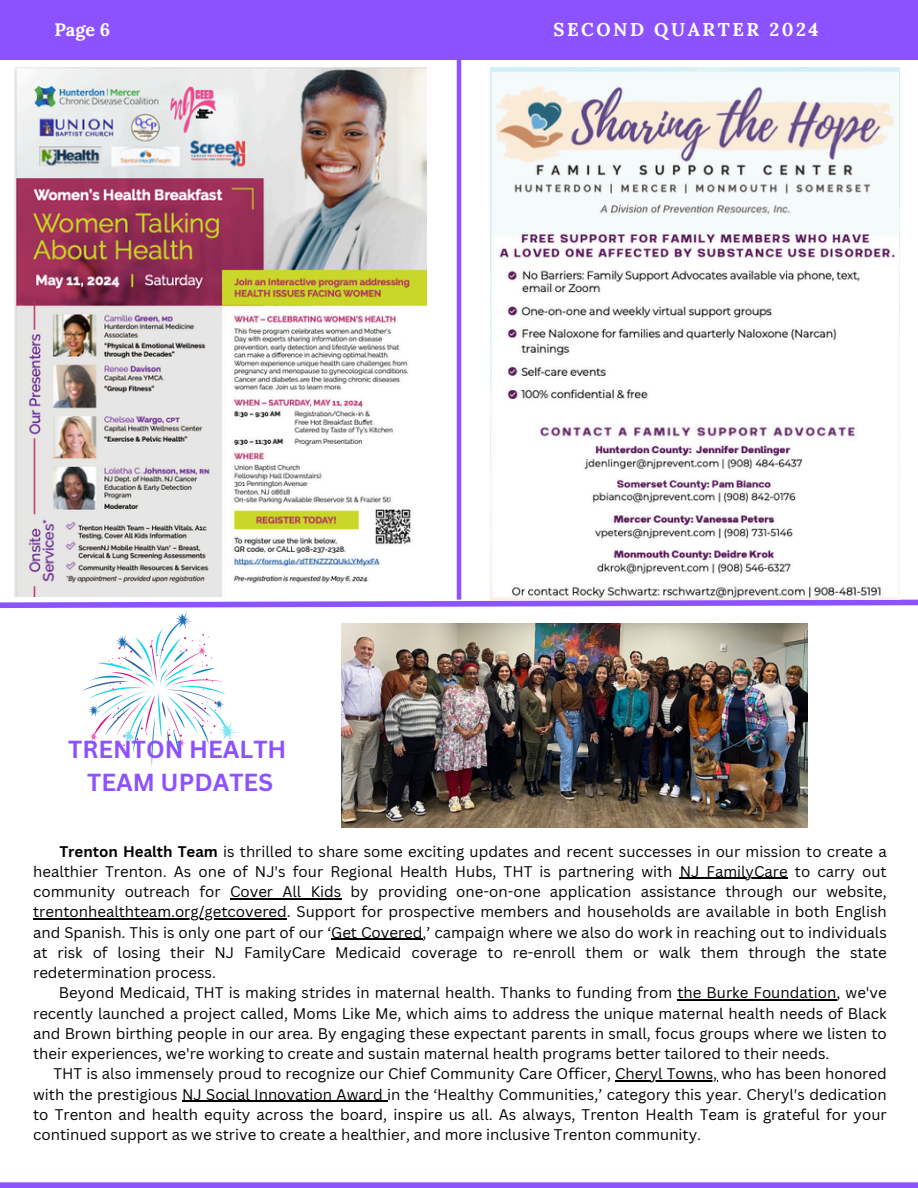
<style>
.page{position:relative;width:918px;height:1188px;background:#fff}
.page>*{position:absolute;margin:0;border:0;box-sizing:border-box;transform-origin:0 0}
.t1{font:700 24px/32.7px "Canva Sans";color:#8c52ff;text-align:center}
.t2{font:700 18.45px "Lora";letter-spacing:.14em;color:#fff}
.t3{font:700 18px "Lora";color:#fff}
.t4{font:15px/20.2px "Canva Sans";color:#000}
.s1{font-weight:700}
</style>
<div class="page">
<div style="left:0;top:0;width:918px;height:60px;background:#8c52ff"></div>
<svg style="left:0;top:597px;width:918px;height:12px"></svg>
<div style="left:0;top:1182px;width:918px;height:6px;background:#8c52ff"></div>
<img style="left:14px;top:68px;width:412px;height:529px">
<img style="left:490px;top:68px;width:410px;height:532px">
<hr style="left:457px;top:59px;width:4px;height:541px;background:#8c52ff">
<img style="left:341px;top:623px;width:467px;height:205px">
<img style="left:82px;top:612px;width:156px;height:154px">
<hr style="left:680px;top:878px;width:108px;height:1px;background:#000">
<hr style="left:230px;top:898px;width:111px;height:1px;background:#000">
<hr style="left:33px;top:918px;width:254px;height:2px;background:#000">
<hr style="left:331px;top:939px;width:92px;height:1px;background:#000">
<hr style="left:677px;top:999px;width:159px;height:2px;background:#000">
<hr style="left:615px;top:1080px;width:102px;height:2px;background:#000">
<hr style="left:182px;top:1101px;width:205px;height:1px;background:#000">
<p class="t3" style="left:54px;top:18px;width:57px">Page 6</p>
<p class="t2" style="left:553px;top:17px;width:267px">SECOND QUARTER 2024</p>
<h1 class="t1" style="left:68px;top:733px;width:220px">TRENTON HEALTH<br>TEAM UPDATES</h1>
<h1 class="t4" style="left:33px;top:841px;width:855px;text-indent:26px"><span class="s1">Trenton Health Team</span> is thrilled to share some exciting updates and recent successes in our mission to create a healthier Trenton. As one of NJ's four Regional Health Hubs, THT is partnering with</h1>
<p class="t4" style="left:33px;top:861px;width:855px;text-align:right">NJ FamilyCare to carry out<br>community outreach for Cover All Kids by providing one-on-one application assistance through our website,</p>
<p class="t4" style="left:33px;top:901px;width:855px">trentonhealthteam.org/getcovered. Support for prospective members and households are available in both English</p>
<p class="t4" style="left:33px;top:922px;width:855px">and Spanish. This is only one part of our ‘Get Covered,’ campaign where we also do work in reaching out to individuals</p>
<p class="t4" style="left:33px;top:942px;width:855px">at risk of losing their NJ FamilyCare Medicaid coverage to re-enroll them or walk them through the state</p>
<p class="t4" style="left:33px;top:962px;width:184px">redetermination process.</p>
<p class="t4" style="left:59px;top:982px;width:829px">Beyond Medicaid, THT is making strides in maternal health. Thanks to funding from the Burke Foundation, we've</p>
<p class="t4" style="left:33px;top:1003px;width:855px">recently launched a project called, Moms Like Me, which aims to address the unique maternal health needs of Black</p>
<p class="t4" style="left:33px;top:1023px;width:855px">and Brown birthing people in our area. By engaging these expectant parents in small, focus groups where we listen to</p>
<p class="t4" style="left:33px;top:1043px;width:798px">their experiences, we're working to create and sustain maternal health programs better tailored to their needs.</p>
<p class="t4" style="left:54px;top:1063px;width:835px">THT is also immensely proud to recognize our Chief Community Care Officer, Cheryl Towns, who has been honored</p>
<p class="t4" style="left:33px;top:1084px;width:855px;text-align:justify">with the prestigious NJ Social Innovation Award in the ‘Healthy Communities,’ category this year. Cheryl's dedication to Trenton and health equity across the board, inspire us all. As always, Trenton Health Team is grateful for your continued support as we strive to create a healthier, and more inclusive Trenton community.</p>
</div>
